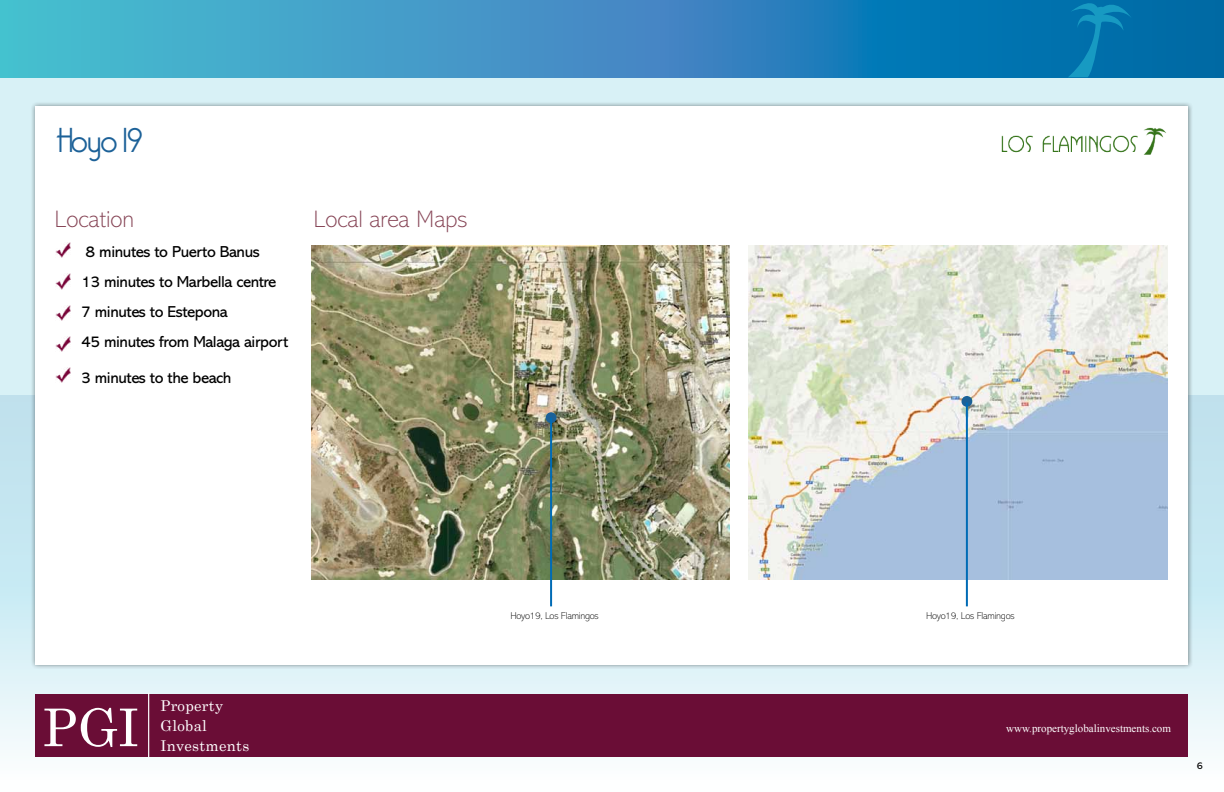
<style>
.page{position:relative;width:1224px;height:792px;background:#fff}
.page>*{position:absolute;margin:0;border:0;box-sizing:border-box;transform-origin:0 0}
.t1{font:51.9px "Century Schoolbook";color:#fff}
.t2{font:300 33.7px "Bellerose";letter-spacing:-.01em;color:#1c6198}
.t3{font:200 24px "Abadi";color:#864455}
.t4{font:16px/30px "Abadi";letter-spacing:-.025em;color:#000}
.t5{font:14.9px/19.7px "Century Schoolbook";letter-spacing:.02em;color:#fff}
.t6{font:11px "Times New Roman";color:#fff}
.t7{font:200 10px "Abadi";letter-spacing:-.025em;color:#000}
.t8{font:10px "Abadi";color:#000}
</style>
<div class="page">
<div style="left:0;top:0;width:1224px;height:395px;background:#d8f1f6"></div>
<div style="left:0;top:395px;width:1224px;height:397px;background:linear-gradient(to bottom,#b4ddeb,#f5fdfe)"></div>
<svg style="left:0;top:0;width:1224px;height:77px;background:#2f90c0"></svg>
<svg style="left:1068px;top:0;width:64px;height:77px;background:#0578af"></svg>
<div style="left:30px;top:101px;width:1163px;height:569px;background:#000;opacity:.47"></div>
<div style="left:35px;top:107px;width:1153px;height:558px;background:#fff"></div>
<img style="left:1001px;top:128px;width:165px;height:27px">
<div style="left:35px;top:694px;width:1153px;height:63px;background:#6a0d36"></div>
<hr style="left:148px;top:693px;width:1px;height:64px;background:#fff">
<img style="left:56px;top:243px;width:15px;height:15px">
<img style="left:56px;top:274px;width:15px;height:15px">
<img style="left:56px;top:305px;width:15px;height:15px">
<img style="left:56px;top:336px;width:15px;height:16px">
<img style="left:56px;top:368px;width:15px;height:15px">
<img style="left:312px;top:245px;width:418px;height:334px">
<img style="left:749px;top:245px;width:419px;height:334px">
<div style="left:546px;top:412px;width:10px;height:11px;background:#1c6198;border-radius:50%"></div>
<div style="left:961px;top:396px;width:11px;height:11px;background:#1c6198;border-radius:50%"></div>
<hr style="left:550px;top:418px;width:2px;height:188px;background:#006bb5">
<hr style="left:966px;top:403px;width:2px;height:203px;background:#006bb5">
<h2 class="t2" style="left:56px;top:121px;width:88px">Hoyo 19</h2>
<h3 class="t3" style="left:55px;top:206px;width:81px">Location</h3>
<p class="t4" style="left:81px;top:237px;width:209px">8 minutes to Puerto Banus<br>13 minutes to Marbella centre<br>7 minutes to Estepona<br>45 minutes from Malaga airport</p>
<p class="t4" style="left:81px;top:363px;width:152px">3 minutes to the beach</p>
<h3 class="t3" style="left:314px;top:205px;width:155px">Local area M aps</h3>
<h1 class="t1" style="left:42px;top:695px;width:98px">PGI</h1>
<p class="t5" style="left:161px;top:696px;width:90px">Property<br>Global<br>Investments</p>
<p class="t7" style="left:510px;top:611px;width:90px">Hoyo19, Los Flamingos</p>
<p class="t7" style="left:926px;top:611px;width:90px">Hoyo19, Los Flamingos</p>
<p class="t6" style="left:1006px;top:720px;width:166px">www.propertyglobalinvestments.com</p>
<p class="t8" style="left:1197px;top:760px;width:8px">6</p>
</div>
